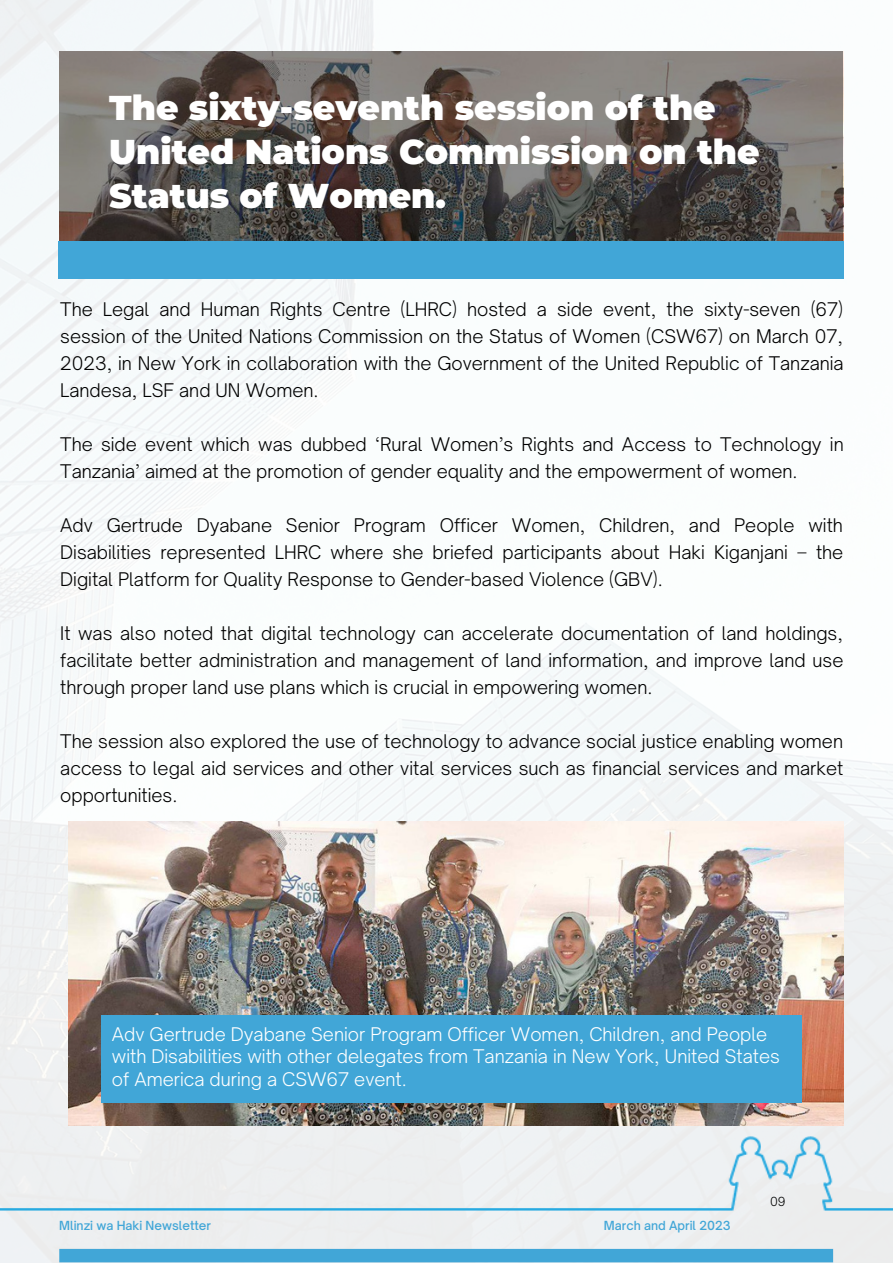
<style>
.page{position:relative;width:893px;height:1264px;background:#fff}
.page>*{position:absolute;margin:0;border:0;box-sizing:border-box;transform-origin:0 0}
.t1{font:900 34.5px/43.8px "Montserrat";color:#fff}
.t2{font:300 18px/27px "Open Sauce One";color:#000;text-align:justify}
.t3{font:300 18px/22.5px "Open Sauce One";color:#fff}
.t4{font:500 12px "Open Sauce One";color:#41a6d7}
.t5{font:300 12px "Open Sauce One";color:#000}
</style>
<div class="page">
<img style="left:0;top:0;width:892px;height:1262px">
<div style="left:59px;top:1248px;width:774px;height:14px;background:#41a6d7"></div>
<div style="left:0;top:1118px;width:892px;height:101px;background:#edeff0"></div>
<svg style="left:59px;top:52px;width:783px;height:189px;background:#615b57"></svg>
<div style="left:58px;top:241px;width:785px;height:38px;background:#41a6d7"></div>
<img style="left:68px;top:821px;width:775px;height:304px">
<div style="left:101px;top:1014px;width:700px;height:88px;background:#41a6d7"></div>
<p class="t1" style="left:109px;top:85px;width:652px">The sixty-seventh session of the<br>United Nations Commission on the<br>Status of Women.</p>
<p class="t2" style="left:60px;top:295px;width:784px">The Legal and Human Rights Centre (LHRC) hosted a side event, the sixty-seven (67) session of the United Nations Commission on the Status of Women (CSW67) on March 07, 2023, in New York in collaboration with the Government of the United Republic of Tanzania Landesa, LSF and UN Women.</p>
<p class="t2" style="left:60px;top:430px;width:784px">The side event which was dubbed ‘Rural Women’s Rights and Access to Technology in<br>Tanzania’ aimed at the promotion of gender equality and the empowerment of women.</p>
<p class="t2" style="left:60px;top:511px;width:784px">Adv Gertrude Dyabane Senior Program Officer Women, Children, and People with Disabilities represented LHRC where she briefed participants about Haki Kiganjani – the Digital Platform for Quality Response to Gender-based Violence (GBV).</p>
<p class="t2" style="left:60px;top:619px;width:784px">It was also noted that digital technology can accelerate documentation of land holdings, facilitate better administration and management of land information, and improve land use through proper land use plans which is crucial in empowering women.</p>
<p class="t2" style="left:60px;top:727px;width:784px">The session also explored the use of technology to advance social justice enabling women access to legal aid services and other vital services such as financial services and market opportunities.</p>
<p class="t3" style="left:112px;top:1022px;width:669px">Adv Gertrude Dyabane Senior Program Officer Women, Children, and People with Disabilities with other delegates from Tanzania in New York, United States of America during a CSW67 event.</p>
<p class="t4" style="left:59px;top:1217px;width:153px">Mlinzi wa Haki Newsletter</p>
<p class="t4" style="left:603px;top:1217px;width:128px">March and April 2023</p>
<p class="t5" style="left:770px;top:1194px;width:17px">09</p>
</div>
